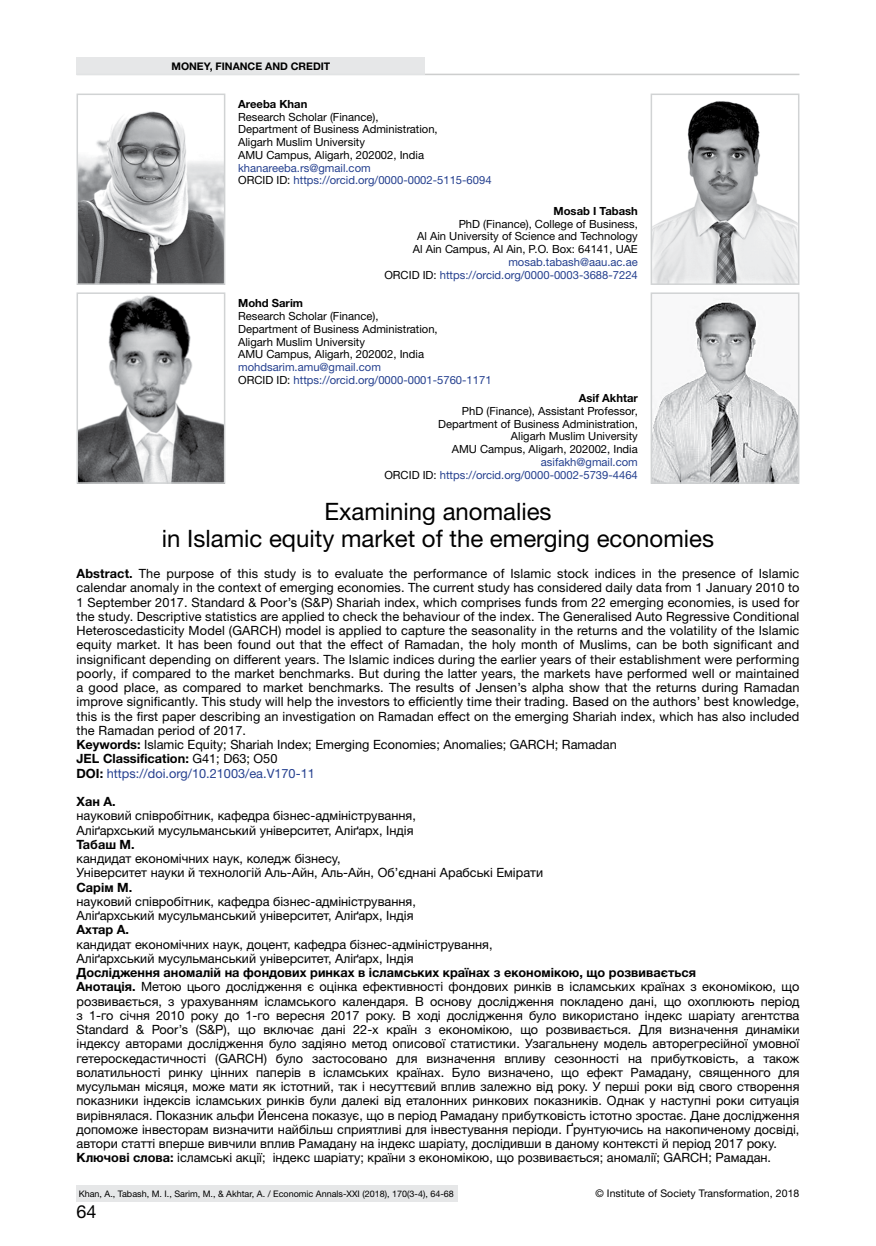
<style>
.page{position:relative;width:876px;height:1246px;background:#fff}
.page>*{position:absolute;margin:0;border:0;box-sizing:border-box;transform-origin:0 0}
.Заголовок_2016{font:24px "Helvetica Neue LTW1 G";color:#000}
.Литература_англ_2016{font:18px "Helvetica Neue LTW1 G";color:#000}
.Анотация_англ_2016{font:12.75px/14.2px "Helvetica Neue LTW1 G";color:#000;text-align:justify}
.Анотация_англ_2016-2{font:700 12.75px "Helvetica Neue LTW1 G";color:#000}
.Анотация_англ_2016-3{font:12.75px "Helvetica Neue LTW1 G";color:#25408f}
.Посада_2016{font:11.25px "Helvetica Neue LTW1 G";color:#000}
.Посада_2016-2{font:11.25px "Helvetica Neue LTW1 G";color:#25408f}
.Посада_2016-3{font:700 11.25px "Helvetica Neue LTW1 G";color:#000}
.t1{font:10.5px "Helvetica Neue LTW1 G";letter-spacing:.01em;color:#000}
.t2{font:700 10.5px "Helvetica Neue LTW1 G";color:#000}
.t3{font:9px "Helvetica Neue LTW1 G";color:#000}
.s1{color:#000}
.s2{font-weight:700}
.s3{font-weight:400}
.s4{font-weight:700;color:#000}
</style>
<div class="page">
<div style="left:77px;top:1185px;width:381px;height:17px;background:#e6e7e8"></div>
<div style="left:77px;top:57px;width:348px;height:17px;background:#e6e7e8"></div>
<hr style="left:77px;top:74px;width:722px;height:1px;background:#d1d3d4">
<img style="left:80px;top:111px;width:142px;height:171px">
<div style="left:77px;top:94px;width:148px;height:191px;border:2px solid #d1d3d4"></div>
<img style="left:80px;top:295px;width:142px;height:186px">
<div style="left:77px;top:292px;width:148px;height:192px;border:2px solid #d1d3d4"></div>
<img style="left:654px;top:101px;width:142px;height:181px">
<div style="left:651px;top:94px;width:148px;height:191px;border:2px solid #d1d3d4"></div>
<img style="left:654px;top:298px;width:142px;height:183px">
<div style="left:651px;top:292px;width:148px;height:192px;border:2px solid #d1d3d4"></div>
<p class="t2" style="left:171px;top:59px;width:160px">MONEY, FINANCE AND CREDIT</p>
<p class="Посада_2016-3" style="left:238px;top:97px;width:71px">Areeba Khan</p>
<p class="Посада_2016" style="left:238px;top:110px;width:142px">Research Scholar (Finance),</p>
<p class="Посада_2016" style="left:238px;top:122px;width:201px">Department of Business Administration,</p>
<p class="Посада_2016" style="left:238px;top:135px;width:128px">Aligarh Muslim University</p>
<p class="Посада_2016" style="left:238px;top:148px;width:187px">AMU Campus, Aligarh, 202002, India</p>
<p class="Посада_2016-2" style="left:238px;top:161px;width:134px">khanareeba.rs@gmail.com</p>
<p class="Посада_2016-2" style="left:238px;top:173px;width:255px"><span class="s1">ORCID ID:</span> https://orcid.org/0000-0002-5115-6094</p>
<p class="Посада_2016-3" style="left:554px;top:204px;width:86px">Mosab I Tabash</p>
<p class="Посада_2016" style="left:459px;top:217px;width:181px">PhD (Finance), College of Business,</p>
<p class="Посада_2016" style="left:417px;top:229px;width:222px">Al Ain University of Science and Technology</p>
<p class="Посада_2016" style="left:413px;top:242px;width:226px">Al Ain Campus, Al Ain, P.O. Box: 64141, UAE</p>
<p class="Посада_2016-2" style="left:508px;top:255px;width:131px">mosab.tabash@aau.ac.ae</p>
<p class="Посада_2016-2" style="left:384px;top:268px;width:255px"><span class="s1">ORCID ID:</span> https://orcid.org/0000-0003-3688-7224</p>
<p class="Посада_2016-3" style="left:238px;top:296px;width:66px">Mohd Sarim</p>
<p class="Посада_2016" style="left:238px;top:309px;width:142px">Research Scholar (Finance),</p>
<p class="Посада_2016" style="left:238px;top:322px;width:201px">Department of Business Administration,</p>
<p class="Посада_2016" style="left:238px;top:335px;width:128px">Aligarh Muslim University</p>
<p class="Посада_2016" style="left:238px;top:347px;width:187px">AMU Campus, Aligarh, 202002, India</p>
<p class="Посада_2016-2" style="left:238px;top:360px;width:144px">mohdsarim.amu@gmail.com</p>
<p class="Посада_2016-2" style="left:238px;top:373px;width:255px"><span class="s1">ORCID ID:</span> https://orcid.org/0000-0001-5760-1171</p>
<p class="Посада_2016-3" style="left:579px;top:391px;width:61px">Asif Akhtar</p>
<p class="Посада_2016" style="left:462px;top:404px;width:177px">PhD (Finance), Assistant Professor,</p>
<p class="Посада_2016" style="left:438px;top:417px;width:201px">Department of Business Administration,</p>
<p class="Посада_2016" style="left:511px;top:429px;width:128px">Aligarh Muslim University</p>
<p class="Посада_2016" style="left:452px;top:442px;width:187px">AMU Campus, Aligarh, 202002, India</p>
<p class="Посада_2016-2" style="left:541px;top:455px;width:98px">asifakh@gmail.com</p>
<p class="Посада_2016-2" style="left:384px;top:468px;width:255px"><span class="s1">ORCID ID:</span> https://orcid.org/0000-0002-5739-4464</p>
<p class="Заголовок_2016" style="left:324px;top:496px;width:229px">Examining anomalies</p>
<p class="Заголовок_2016" style="left:162px;top:523px;width:554px">in Islamic equity market of the emerging economies</p>
<p class="Анотация_англ_2016" style="left:77px;top:566px;width:724px"><span class="s2">Abstract.</span> The purpose of this study is to evaluate the performance of Islamic stock indices in the presence of Islamic calendar anomaly in the context of emerging economies. The current study has considered daily data from 1 January 2010 to 1 September 2017. Standard &amp; Poor’s (S&amp;P) Shariah index, which comprises funds from 22 emerging economies, is used for the study. Descriptive statistics are applied to check the behaviour of the index. The Generalised Auto Regressive Conditional Heteroscedasticity Model (GARCH) model is applied to capture the seasonality in the returns and the volatility of the Islamic equity market. It has been found out that the effect of Ramadan, the holy month of Muslims, can be both significant and insignificant depending on different years. The Islamic indices during the earlier years of their establishment were performing poorly, if compared to the market benchmarks. But during the latter years, the markets have performed well or maintained a good place, as compared to market benchmarks. The results of Jensen’s alpha show that the returns during Ramadan improve significantly. This study will help the investors to efficiently time their trading. Based on the authors’ best knowledge, this is the first paper describing an investigation on Ramadan effect on the emerging Shariah index, which has also included the Ramadan period of 2017.</p>
<p class="Анотация_англ_2016" style="left:77px;top:737px;width:542px"><span class="s2">Keywords:</span> Islamic Equity; Shariah Index; Emerging Economies; Anomalies; GARCH; Ramadan</p>
<p class="Анотация_англ_2016-2" style="left:77px;top:751px;width:202px">JEL Classification: <span class="s3">G41; D63; O50</span></p>
<p class="Анотация_англ_2016-3" style="left:77px;top:765px;width:240px"><span class="s4">DOI:</span> https://doi.org/10.21003/ea.V170-11</p>
<p class="Анотация_англ_2016-2" style="left:77px;top:794px;width:41px">Хан А.</p>
<p class="Анотация_англ_2016" style="left:77px;top:809px;width:341px">науковий співробітник, кафедра бізнес-адміністрування,</p>
<p class="Анотация_англ_2016" style="left:77px;top:823px;width:339px">Аліґархський мусульманський університет, Аліґарх, Індія</p>
<p class="Анотация_англ_2016-2" style="left:77px;top:836px;width:60px">Табаш М.</p>
<p class="Анотация_англ_2016" style="left:77px;top:851px;width:266px">кандидат економічних наук, коледж бізнесу,</p>
<p class="Анотация_англ_2016" style="left:77px;top:866px;width:468px">Університет науки й технологій Аль-Айн, Аль-Айн, Об’єднані Арабські Емірати</p>
<p class="Анотация_англ_2016-2" style="left:77px;top:879px;width:57px">Сарім М.</p>
<p class="Анотация_англ_2016" style="left:77px;top:894px;width:341px">науковий співробітник, кафедра бізнес-адміністрування,</p>
<p class="Анотация_англ_2016" style="left:77px;top:908px;width:339px">Аліґархський мусульманський університет, Аліґарх, Індія</p>
<p class="Анотация_англ_2016-2" style="left:77px;top:922px;width:54px">Ахтар А.</p>
<p class="Анотация_англ_2016" style="left:77px;top:937px;width:417px">кандидат економічних наук, доцент, кафедра бізнес-адміністрування,</p>
<p class="Анотация_англ_2016" style="left:77px;top:951px;width:339px">Аліґархський мусульманський університет, Аліґарх, Індія</p>
<p class="Анотация_англ_2016-2" style="left:77px;top:965px;width:621px">Дослідження аномалій на фондових ринках в ісламських країнах з економікою, що розвивається</p>
<p class="Анотация_англ_2016" style="left:77px;top:980px;width:724px"><span class="s2">Анотація.</span> Метою цього дослідження є оцінка ефективності фондових ринків в ісламських країнах з економікою, що розвивається, з урахуванням ісламського календаря. В основу дослідження покладено дані, що охоплюють період з 1-го січня 2010 року до 1-го вересня 2017 року. В ході дослідження було використано індекс шаріату агентства Standard &amp; Poor’s (S&amp;P), що включає дані 22-х країн з економікою, що розвивається. Для визначення динаміки індексу авторами дослідження було задіяно метод описової статистики. Узагальнену модель авторегресійної умовної гетероскедастичності (GARCH) було застосовано для визначення впливу сезонності на прибутковість, а також волатильності ринку цінних паперів в ісламських країнах. Було визначено, що ефект Рамадану, священного для мусульман місяця, може мати як істотний, так і несуттєвий вплив залежно від року. У перші роки від свого створення показники індексів ісламських ринків були далекі від еталонних ринкових показників. Однак у наступні роки ситуація вирівнялася. Показник альфи Йенсена показує, що в період Рамадану прибутковість істотно зростає. Дане дослідження допоможе інвесторам визначити найбільш сприятливі для інвестування періоди. Ґрунтуючись на накопиченому досвіді, автори статті вперше вивчили вплив Рамадану на індекс шаріату, дослідивши в даному контексті й період 2017 року.</p>
<p class="Анотация_англ_2016" style="left:77px;top:1151px;width:696px"><span class="s2">Ключові слова:</span> ісламські акції; індекс шаріату; країни з економікою, що розвивається; аномалії; GARCH; Рамадан.</p>
<p class="t3" style="left:79px;top:1188px;width:377px">Khan, A., Tabash, M. I., Sarim, M., &amp; Akhtar, A. / Economic Annals-XXI (2018), 170(3-4), 64-68</p>
<p class="Литература_англ_2016" style="left:77px;top:1200px;width:22px">64</p>
<p class="t1" style="left:595px;top:1187px;width:206px">© Institute of Society Transformation, 2018</p>
</div>
